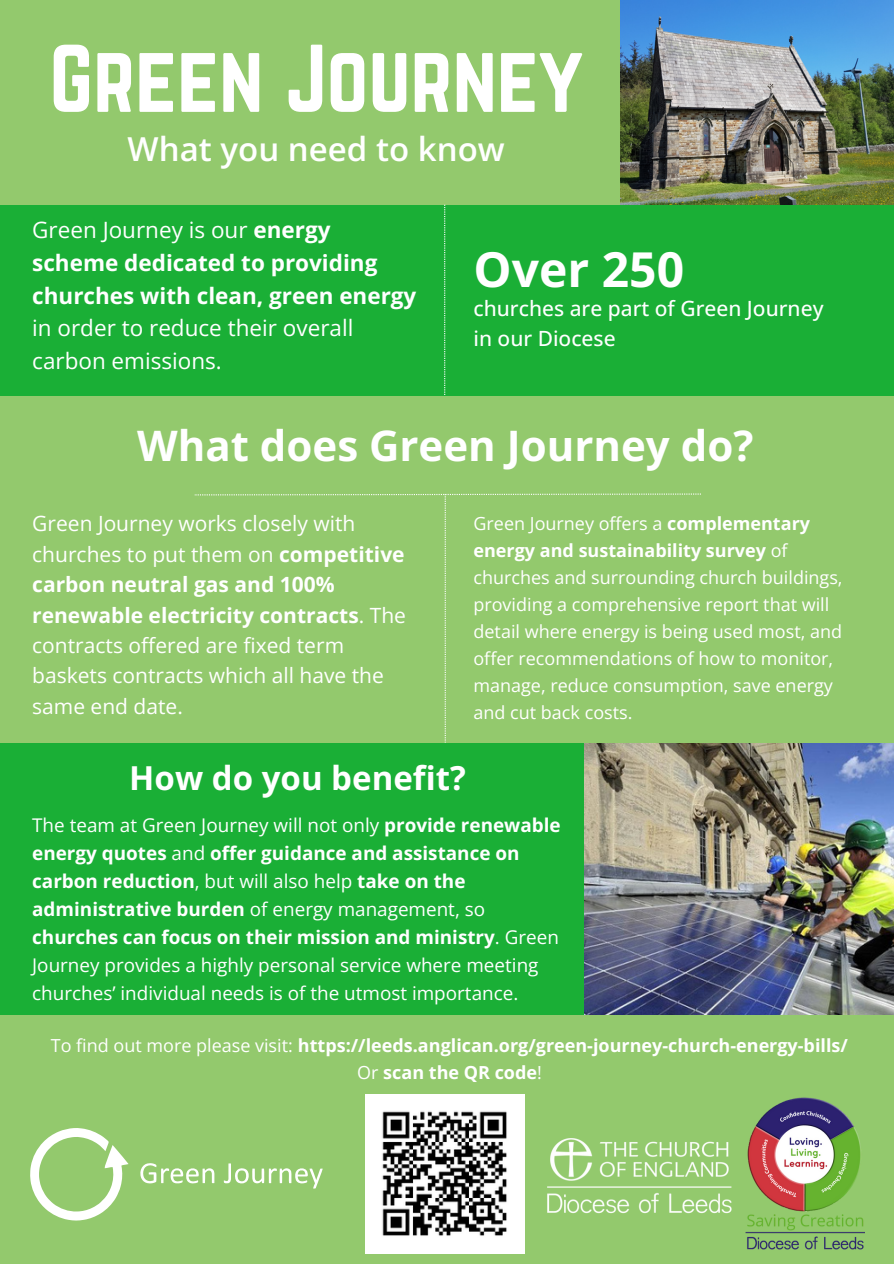
<style>
.page{position:relative;width:894px;height:1264px;background:#fff}
.page>*{position:absolute;margin:0;border:0;box-sizing:border-box;transform-origin:0 0}
.t1{font:84px "Norwester";color:#fff}
.t2{font:700 48px "Open Sans";color:#fff}
.t3{font:700 42px "Open Sans";color:#fff}
.t4{font:600 33px "Open Sans";color:#fff}
.t5{font:700 33px "Open Sans";color:#fff}
.t6{font:700 22.5px/32.7px "Open Sans";color:#fff}
.t7{font:21px/30.3px "Open Sans";color:#fff}
.t8{font:500 21px/30.3px "Open Sans";color:#fff}
.t9{font:18.9px/28.2px "Open Sans";color:#fff}
.t10{font:18px/27px "Open Sans";color:#fff}
.t11{font:700 18px "Open Sans";color:#fff}
.s1{font-weight:400}
.s2{font-weight:700}
</style>
<div class="page">
<div style="left:0;top:0;width:893px;height:1263px;background:#93c96d"></div>
<div style="left:0;top:205px;width:893px;height:190px;background:#1aaf36"></div>
<div style="left:0;top:743px;width:893px;height:271px;background:#1aaf36"></div>
<svg style="left:194px;top:493px;width:506px;height:249px"></svg>
<img style="left:366px;top:1094px;width:158px;height:159px">
<img style="left:524px;top:1127px;width:208px;height:94px">
<img style="left:745px;top:1097px;width:119px;height:153px">
<svg style="left:30px;top:1128px;width:98px;height:92px"></svg>
<svg style="left:140px;top:1163px;width:74px;height:20px"></svg>
<svg style="left:223px;top:1163px;width:99px;height:25px"></svg>
<img style="left:584px;top:743px;width:309px;height:271px">
<img style="left:620px;top:0;width:273px;height:205px">
<svg style="left:444px;top:205px;width:1px;height:190px"></svg>
<p class="t1" style="left:49px;top:28px;width:535px">GREEN JOURNEY</p>
<p class="t4" style="left:127px;top:125px;width:378px">What you need to know</p>
<p class="t6" style="left:32px;top:213px;width:385px"><span class="s1">Green Journey is our</span> energy scheme dedicated to providing churches with clean, green energy <span class="s1">in order to reduce their overall carbon emissions.</span></p>
<p class="t2" style="left:473px;top:235px;width:212px">Over 250</p>
<p class="t8" style="left:473px;top:292px;width:351px">churches are part of Green Journey in our Diocese</p>
<p class="t3" style="left:137px;top:416px;width:617px">What does Green Journey do?</p>
<p class="t7" style="left:32px;top:508px;width:375px">Green Journey works closely with churches to put them on <span class="s2">competitive carbon neutral gas and 100% renewable electricity contracts</span>. The contracts offered are fixed term baskets contracts which all have the same end date.</p>
<p class="t10" style="left:473px;top:509px;width:370px">Green Journey offers a <span class="s2">complementary energy and sustainability survey</span> of churches and surrounding church buildings, providing a comprehensive report that will detail where energy is being used most, and offer recommendations of how to monitor, manage, reduce consumption, save energy and cut back costs.</p>
<p class="t5" style="left:129px;top:754px;width:338px">How do you benefit?</p>
<p class="t9" style="left:32px;top:810px;width:530px">The team at Green Journey will not only <span class="s2">provide renewable energy quotes</span> and <span class="s2">offer guidance and assistance on carbon reduction</span>, but will also help <span class="s2">take on the administrative burden</span> of energy management, so <span class="s2">churches can focus on their mission and ministry</span>. Green Journey provides a highly personal service where meeting churches’ individual needs is of the utmost importance.</p>
<p class="t11" style="left:51px;top:1032px;width:798px"><span class="s1">To find out more please visit:</span> https://leeds.anglican.org/green-journey-church-energy-bills/</p>
<p class="t11" style="left:357px;top:1059px;width:186px"><span class="s1">Or</span> scan the QR code<span class="s1">!</span></p>
</div>
